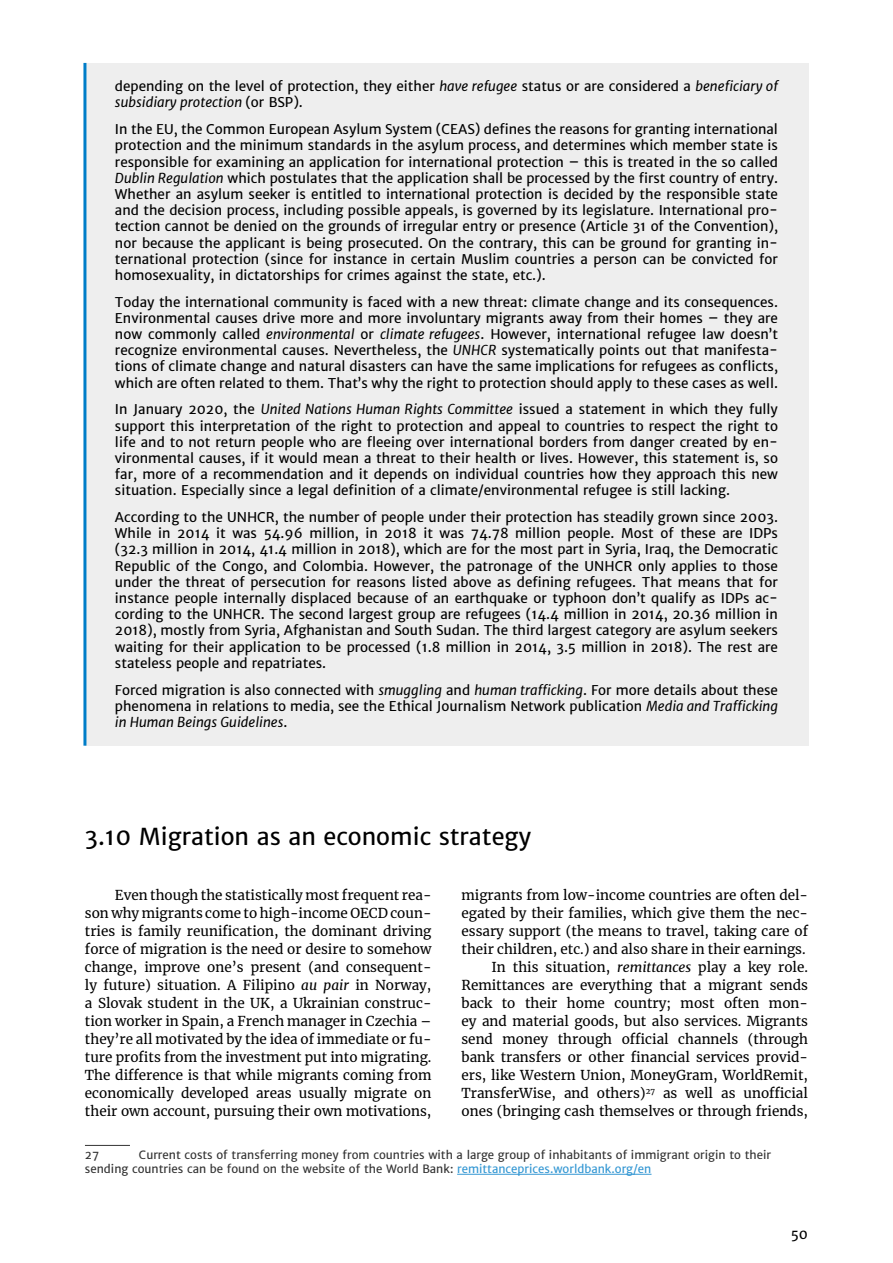
<style>
.page{position:relative;width:893px;height:1263px;background:#fff}
.page>*{position:absolute;margin:0;border:0;box-sizing:border-box;transform-origin:0 0}
.t1{font:23.4px "Merriweather Sans";color:#000}
.t2{font:13.5px/16.2px "Merriweather Sans";color:#000;text-align:justify}
.t3{font:13.5px/18px "Merriweather";color:#000;text-align:justify}
.t4{font:11.55px/13.8px "Merriweather Sans";color:#333}
.s1{font-style:italic}
.s2{color:#3397d3}
</style>
<div class="page">
<div style="left:85px;top:63px;width:723px;height:683px;background:#eee"></div>
<hr style="left:83px;top:63px;width:3px;height:683px;background:#007dc8">
<hr style="left:85px;top:1145px;width:45px;height:1px;background:#333">
<hr style="left:457px;top:1174px;width:194px;height:1px;background:#3397d3">
<p class="t2" style="left:115px;top:78px;width:664px">depending on the level of protection, they either <span class="s1">have refugee</span> status or are considered a <span class="s1">beneficiary of subsidiary protection</span> (or BSP).</p>
<p class="t2" style="left:115px;top:121px;width:665px">In the EU, the Common European Asylum System (CEAS) defines the reasons for granting international protection and the minimum standards in the asylum process, and determines which member state is responsible for examining an application for international protection – this is treated in the so called <span class="s1">Dublin Regulation</span> which postulates that the application shall be processed by the first country of entry.<br>Whether an asylum seeker is entitled to international protection is decided by the responsible state and the decision process, including possible appeals, is governed by its legislature. International pro&shy;tection cannot be denied on the grounds of irregular entry or presence (Article 31 of the Convention), nor because the applicant is being prosecuted. On the contrary, this can be ground for granting in&shy;ternational protection (since for instance in certain Muslim countries a person can be convicted for homosexuality, in dictatorships for crimes against the state, etc.).</p>
<p class="t2" style="left:115px;top:294px;width:664px">Today the international community is faced with a new threat: climate change and its consequences.<br>Environmental causes drive more and more involuntary migrants away from their homes – they are now commonly called <span class="s1">environmental</span> or <span class="s1">climate refugees</span>. However, international refugee law doesn’t recognize environmental causes. Nevertheless, the <span class="s1">UNHCR</span> systematically points out that manifesta&shy;tions of climate change and natural disasters can have the same implications for refugees as conflicts, which are often related to them. That’s why the right to protection should apply to these cases as well.</p>
<p class="t2" style="left:115px;top:401px;width:665px">In January 2020, the <span class="s1">United Nations Human Rights Committee</span> issued a statement in which they fully support this interpretation of the right to protection and appeal to countries to respect the right to life and to not return people who are fleeing over international borders from danger created by en&shy;vironmental causes, if it would mean a threat to their health or lives. However, this statement is, so far, more of a recommendation and it depends on individual countries how they approach this new situation. Especially since a legal definition of a climate/environmental refugee is still lacking.</p>
<p class="t2" style="left:115px;top:509px;width:665px">According to the UNHCR, the number of people under their protection has steadily grown since 2003.<br>While in 2014 it was 54.96 million, in 2018 it was 74.78 million people. Most of these are IDPs (32.3 million in 2014, 41.4 million in 2018), which are for the most part in Syria, Iraq, the Democratic Republic of the Congo, and Colombia. However, the patronage of the UNHCR only applies to those under the threat of persecution for reasons listed above as defining refugees. That means that for instance people internally displaced because of an earthquake or typhoon don’t qualify as IDPs ac&shy;cording to the UNHCR. The second largest group are refugees (14.4 million in 2014, 20.36 million in 2018), mostly from Syria, Afghanistan and South Sudan. The third largest category are asylum seekers waiting for their application to be processed (1.8 million in 2014, 3.5 million in 2018). The rest are stateless people and repatriates.</p>
<p class="t2" style="left:115px;top:681px;width:665px">Forced migration is also connected with <span class="s1">smuggling</span> and <span class="s1">human trafficking</span>. For more details about these phenomena in relations to media, see the Ethical Journalism Network publication <span class="s1">Media and Trafficking in Human Beings Guidelines</span>.</p>
<h1 class="t1" style="left:85px;top:821px;width:448px">3.10 Migration as an economic strategy</h1>
<p class="t3" style="left:85px;top:886px;width:348px;text-indent:30px">Even though the statistically most frequent rea&shy;son why migrants come to high-income OECD coun&shy;tries is family reunification, the dominant driving force of migration is the need or desire to somehow change, improve one’s present (and consequent&shy;ly future) situation. A Filipino <span class="s1">au pair</span> in Norway, a Slovak student in the UK, a Ukrainian construc&shy;tion worker in Spain, a French manager in Czechia – they’re all motivated by the idea of immediate or fu&shy;ture profits from the investment put into migrating.<br>The difference is that while migrants coming from economically developed areas usually migrate on their own account, pursuing their own motivations,</p>
<p class="t3" style="left:461px;top:886px;width:348px;text-align:right">migrants from low-income countries are often del&shy;egated by their families, which give them the nec&shy;essary support (the means to travel, taking care of their children, etc.) and also share in their earnings.<br>In this situation, <span class="s1">remittances</span> play a key role.<br>Remittances are everything that a migrant sends back to their home country; most often mon&shy;ey and material goods, but also services. Migrants send money through official channels (through bank transfers or other financial services provid&shy;ers, like Western Union, MoneyGram, WorldRemit, TransferWise, and others)<sup>27</sup> as well as unofficial ones (bringing cash themselves or through friends,</p>
<p class="t4" style="left:85px;top:1148px;width:688px;text-indent:54px">Current costs of transferring money from countries with a large group of inhabitants of immigrant origin to their sending countries can be found on the website of the World Bank: <span class="s2">remittanceprices.worldbank.org/en</span></p>
<p class="t4" style="left:85px;top:1148px;width:16px">27</p>
<p class="t2" style="left:791px;top:1226px;width:19px">50</p>
</div>
